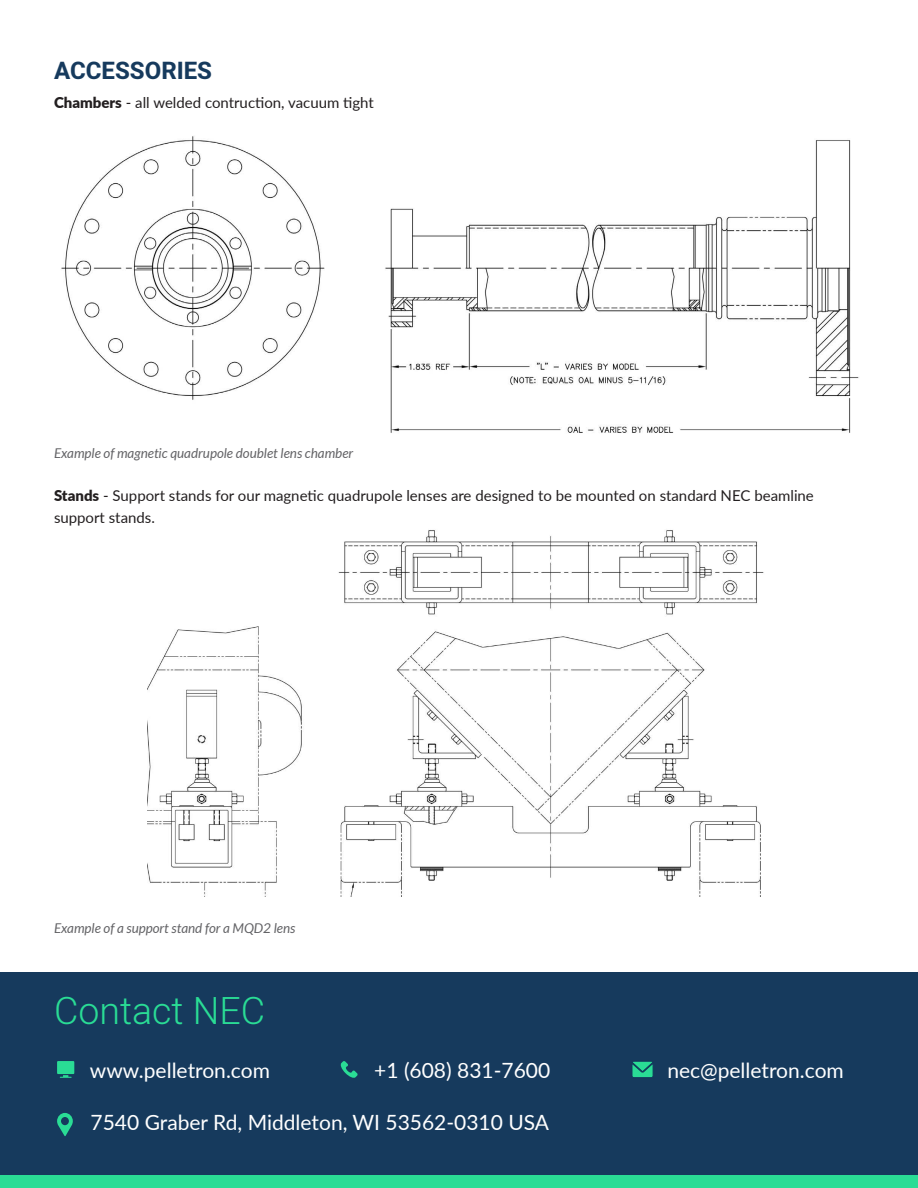
<style>
.page{position:relative;width:918px;height:1188px;background:#fff}
.page>*{position:absolute;margin:0;border:0;box-sizing:border-box;transform-origin:0 0}
.t1{font:300 37.5px "Heebo";color:#2adc95}
.t2{font:700 24px "Heebo";color:#163a5d}
.intro{font:21px "Lato";color:#fff}
.body{font:15px/22.5px "Lato";color:#231f20}
.photo_caption{font:15px "Lato";color:#231f20}
.photo_caption-2{font:italic 13.5px "Lato";color:#636366}
.s1{font-weight:900}
</style>
<div class="page">
<img style="left:61px;top:136px;width:798px;height:297px">
<img style="left:147px;top:530px;width:617px;height:367px">
<div style="left:0;top:972px;width:918px;height:216px;background:#163a5d"></div>
<div style="left:0;top:1176px;width:918px;height:12px;background:#2adc95"></div>
<svg style="left:57px;top:1113px;width:16px;height:23px"></svg>
<svg style="left:340px;top:1061px;width:18px;height:17px"></svg>
<div style="left:57px;top:1061px;width:17px;height:13px;background:#2adc95"></div>
<svg style="left:60px;top:1077px;width:12px;height:1px"></svg>
<svg style="left:632px;top:1061px;width:21px;height:17px"></svg>
<p class="t2" style="left:54px;top:54px;width:160px">ACCESSORIES</p>
<p class="photo_caption" style="left:54px;top:92px;width:321px"><span class="s1">Chambers</span> - all welded contruction, vacuum tight</p>
<p class="photo_caption-2" style="left:54px;top:446px;width:301px">Example of magnetic quadrupole doublet lens chamber</p>
<p class="body" style="left:54px;top:483px;width:761px"><span class="s1">Stands</span> - Support stands for our magnetic quadrupole lenses are designed to be mounted on standard NEC beamline support stands.</p>
<p class="photo_caption-2" style="left:54px;top:920px;width:243px">Example of a support stand for a MQD2 lens</p>
<p class="t1" style="left:54px;top:985px;width:213px">Contact NEC</p>
<p class="intro" style="left:90px;top:1055px;width:182px">www.pelletron.com</p>
<p class="intro" style="left:374px;top:1055px;width:177px">+1 (608) 831-7600</p>
<p class="intro" style="left:667px;top:1055px;width:178px">nec@pelletron.com</p>
<p class="intro" style="left:91px;top:1107px;width:460px">7540 Graber Rd, Middleton, WI 53562-0310 USA</p>
</div>
